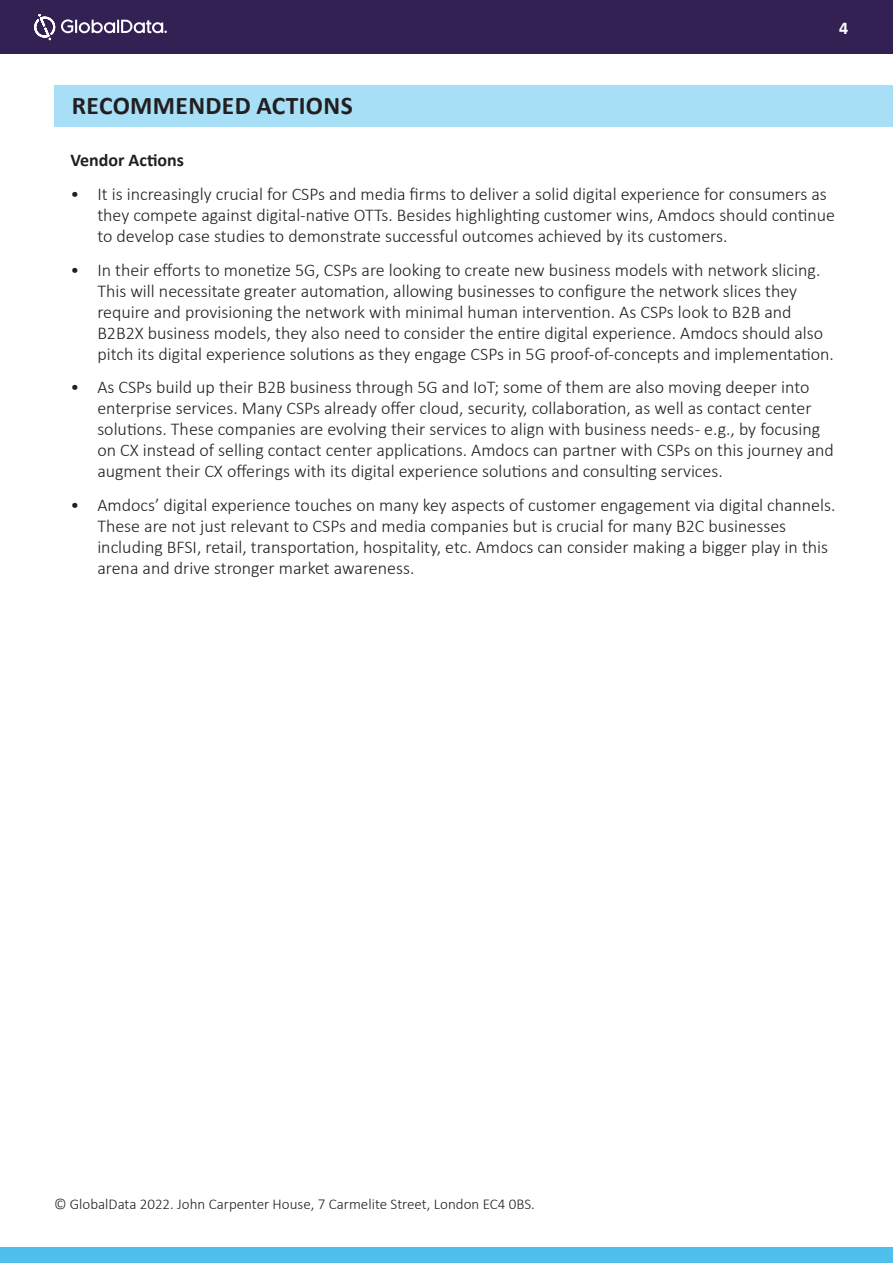
<style>
.page{position:relative;width:893px;height:1263px;background:#fff}
.page>*{position:absolute;margin:0;border:0;box-sizing:border-box;transform-origin:0 0}
.t1{font:700 25.5px "Calibri";letter-spacing:.015em;color:#231f20}
.t2{font:300 18px/21px "Calibri";color:#231f20}
.t3{font:700 18px "Calibri";color:#231f20}
.t4{font:700 18px "Calibri";color:#fff}
.t5{font:300 15px "Calibri";color:#231f20}
</style>
<div class="page">
<div style="left:0;top:1247px;width:893px;height:16px;background:#4fc0ee"></div>
<div style="left:0;top:0;width:893px;height:54px;background:#342153"></div>
<svg style="left:34px;top:14px;width:133px;height:26px"></svg>
<div style="left:54px;top:85px;width:839px;height:42px;background:#a7dff6"></div>
<h1 class="t1" style="left:72px;top:88px;width:282px">RECOMMENDED ACTIONS</h1>
<p class="t4" style="left:839px;top:15px;width:11px">4</p>
<p class="t3" style="left:70px;top:147px;width:115px">Vendor Actions</p>
<p class="t2" style="left:97px;top:183px;width:739px;text-indent:-27px">• It is increasingly crucial for CSPs and media firms to deliver a solid digital experience for consumers as they compete against digital-native OTTs. Besides highlighting customer wins, Amdocs should continue to develop case studies to demonstrate successful outcomes achieved by its customers.</p>
<p class="t2" style="left:97px;top:259px;width:738px;text-indent:-27px">• In their efforts to monetize 5G, CSPs are looking to create new business models with network slicing.<br>This will necessitate greater automation, allowing businesses to configure the network slices they require and provisioning the network with minimal human intervention. As CSPs look to B2B and B2B2X business models, they also need to consider the entire digital experience. Amdocs should also pitch its digital experience solutions as they engage CSPs in 5G proof-of-concepts and implementation.</p>
<p class="t2" style="left:97px;top:377px;width:738px;text-indent:-27px">• As CSPs build up their B2B business through 5G and IoT; some of them are also moving deeper into enterprise services. Many CSPs already offer cloud, security, collaboration, as well as contact center solutions. These companies are evolving their services to align with business needs - e.g., by focusing on CX instead of selling contact center applications. Amdocs can partner with CSPs on this journey and augment their CX offerings with its digital experience solutions and consulting services.</p>
<p class="t2" style="left:97px;top:494px;width:740px;text-indent:-27px">• Amdocs’ digital experience touches on many key aspects of customer engagement via digital channels.<br>These are not just relevant to CSPs and media companies but is crucial for many B2C businesses including BFSI, retail, transportation, hospitality, etc. Amdocs can consider making a bigger play in this arena and drive stronger market awareness.</p>
<p class="t5" style="left:54px;top:1195px;width:482px">© GlobalData 2022. John Carpenter House, 7 Carmelite Street, London EC4 0BS.</p>
</div>
